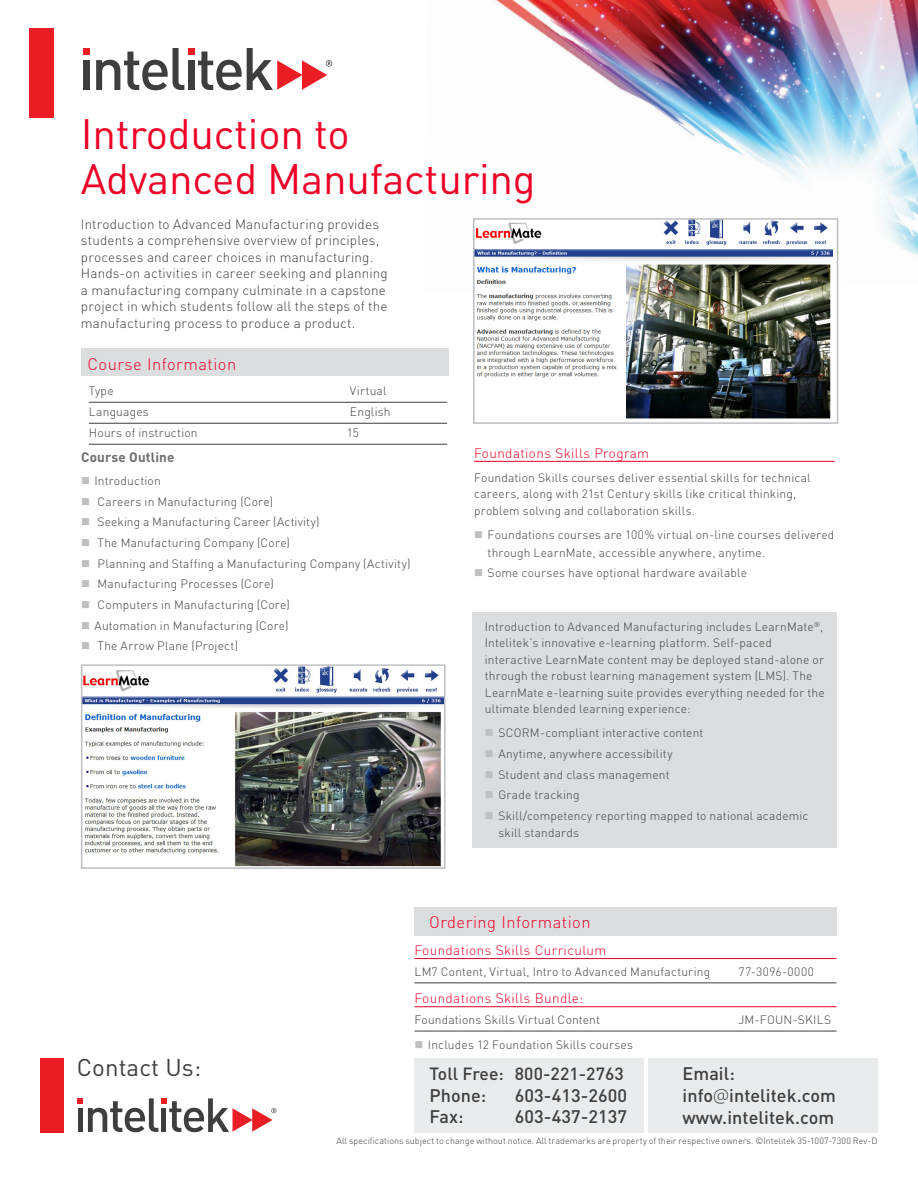
<style>
.page{position:relative;width:918px;height:1188px;background:#fff}
.page>*{position:absolute;margin:0;border:0;box-sizing:border-box;transform-origin:0 0}
._14_DS_header1{font:42px/45px "DINOT";letter-spacing:-.005em;color:#ef0027}
.t1{font:24px "DINOT";letter-spacing:.005em;color:#3e3e3f}
.t2{font:500 18px/21.6px "DINOT";letter-spacing:.005em;color:#3e3e3f}
.t3{font:500 17.4px "DINOT";letter-spacing:.005em;color:#3e3e3f}
._14_DS_Header3{font:300 16.5px "DINOT";letter-spacing:.03em;color:#ef0027}
._14_DS_bodytext{font:300 13.5px/16.5px "DINOT";letter-spacing:.01em;color:#3e3e3f}
._14_DS_Headerr4{font:300 13.5px "DINOT";letter-spacing:.03em;color:#ef0027}
._14_DS_bodytext_bold{font:700 13.5px "DINOT";letter-spacing:.015em;color:#6c6d70}
._14_DS_spec_text{font:300 12px/16.5px "DINOT";letter-spacing:.015em;color:#3e3e3f}
._14_DS_ordering{font:300 12px "DINOT";letter-spacing:.015em;color:#3e3e3f}
._14_DS_ordering-2{font:300 12px "DINOT";letter-spacing:.035em;color:#3e3e3f}
._14_DS_copyright_tex{font:300 9px "DINOT";letter-spacing:.005em;color:#3e3e3f}
.s1{font-family:"Open Sans";font-weight:300}
</style>
<div class="page">
<img style="left:495px;top:0;width:423px;height:289px">
<div style="left:84px;top:60px;width:6px;height:30px;background:#3e3e3f"></div>
<div style="left:83px;top:48px;width:7px;height:6px;background:#ea1d25"></div>
<svg style="left:96px;top:48px;width:236px;height:42px"></svg>
<div style="left:30px;top:28px;width:24px;height:89px;background:#ea1d25"></div>
<div style="left:648px;top:1058px;width:230px;height:74px;background:#eaebec"></div>
<div style="left:414px;top:1058px;width:230px;height:74px;background:#eaebec"></div>
<svg style="left:78px;top:1098px;width:198px;height:34px"></svg>
<div style="left:40px;top:1058px;width:24px;height:74px;background:#ea1d25"></div>
<img style="left:84px;top:667px;width:359px;height:199px">
<div style="left:81px;top:664px;width:365px;height:205px;border:2px solid #bebfc2"></div>
<hr style="left:414px;top:958px;width:422px;height:1px;background:#ef0027">
<hr style="left:414px;top:983px;width:422px;height:1px;background:#3e3e3f">
<hr style="left:414px;top:1006px;width:422px;height:1px;background:#ef0027">
<hr style="left:414px;top:1031px;width:422px;height:1px;background:#3e3e3f">
<img style="left:476px;top:221px;width:357px;height:198px">
<div style="left:473px;top:218px;width:365px;height:206px;border:2px solid #bebfc2"></div>
<hr style="left:474px;top:461px;width:361px;height:1px;background:#ef0027">
<div style="left:472px;top:613px;width:365px;height:235px;background:#dcdddf"></div>
<div style="left:414px;top:908px;width:423px;height:28px;background:#dcdddf"></div>
<hr style="left:89px;top:402px;width:358px;height:1px;background:#3e3e3f">
<hr style="left:89px;top:423px;width:358px;height:1px;background:#3e3e3f">
<hr style="left:89px;top:444px;width:358px;height:1px;background:#3e3e3f">
<div style="left:81px;top:348px;width:367px;height:27px;background:#dcdddf"></div>
<p class="_14_DS_header1" style="left:81px;top:111px;width:456px">Introduction to<br>Advanced Manufacturing</p>
<p class="_14_DS_bodytext" style="left:81px;top:216px;width:308px">Introduction to Advanced Manufacturing provides students a comprehensive overview of principles, processes and career choices in manufacturing.<br>Hands-on activities in career seeking and planning a manufacturing company culminate in a capstone project in which students follow all the steps of the manufacturing process to produce a product.</p>
<p class="_14_DS_Header3" style="left:87px;top:354px;width:150px">Course Information</p>
<p class="_14_DS_ordering" style="left:89px;top:384px;width:26px">Type</p>
<p class="_14_DS_ordering" style="left:350px;top:384px;width:38px">Virtual</p>
<p class="_14_DS_ordering" style="left:89px;top:405px;width:61px">Languages</p>
<p class="_14_DS_ordering" style="left:350px;top:405px;width:42px">English</p>
<p class="_14_DS_ordering" style="left:89px;top:426px;width:110px">Hours of instruction</p>
<p class="_14_DS_ordering" style="left:347px;top:426px;width:14px">15</p>
<p class="_14_DS_bodytext_bold" style="left:81px;top:448px;width:95px">Course Outline</p>
<p class="_14_DS_spec_text" style="left:94px;top:472px;width:68px">Introduction</p>
<p class="_14_DS_spec_text" style="left:98px;top:493px;width:177px">Careers in Manufacturing (Core(</p>
<p class="_14_DS_spec_text" style="left:98px;top:514px;width:223px">Seeking a Manufacturing Career (Activity(</p>
<p class="_14_DS_spec_text" style="left:98px;top:534px;width:194px">The Manufacturing Company (Core(</p>
<p class="_14_DS_spec_text" style="left:98px;top:555px;width:314px">Planning and Staffing a Manufacturing Company (Activity(</p>
<p class="_14_DS_spec_text" style="left:98px;top:576px;width:178px">Manufacturing Processes (Core(</p>
<p class="_14_DS_spec_text" style="left:98px;top:596px;width:194px">Computers in Manufacturing (Core(</p>
<p class="_14_DS_spec_text" style="left:94px;top:617px;width:196px">Automation in Manufacturing (Core(</p>
<p class="_14_DS_spec_text" style="left:98px;top:638px;width:142px">The Arrow Plane (Project(</p>
<p class="_14_DS_Headerr4" style="left:474px;top:445px;width:177px">Foundations Skills Program</p>
<p class="_14_DS_spec_text" style="left:474px;top:469px;width:338px">Foundation Skills courses deliver essential skills for technical careers, along with 21st Century skills like critical thinking, problem solving and collaboration skills.</p>
<p class="_14_DS_spec_text" style="left:488px;top:525px;width:348px;line-height:18px">Foundations courses are 100% virtual on-line courses delivered through LearnMate, accessible anywhere, anytime.</p>
<p class="_14_DS_spec_text" style="left:488px;top:565px;width:261px">Some courses have optional hardware available</p>
<p class="_14_DS_spec_text" style="left:485px;top:618px;width:341px">Introduction to Advanced Manufacturing includes LearnMate ,<sup>R </sup>Intelitek s’ innovative -e learning platform. Self-paced interactive LearnMate content may be deployed stand-alone or through the robust learning management system (LMS .) The LearnMate -e learning suite provides everything needed for the ultimate blended learning experience:</p>
<p class="_14_DS_spec_text" style="left:498px;top:725px;width:206px">SCORM-compliant interactive content</p>
<p class="_14_DS_spec_text" style="left:498px;top:745px;width:176px">Anytime, anywhere accessibility</p>
<p class="_14_DS_spec_text" style="left:498px;top:766px;width:173px">Student and class management</p>
<p class="_14_DS_spec_text" style="left:498px;top:787px;width:83px">Grade tracking</p>
<p class="_14_DS_spec_text" style="left:498px;top:807px;width:312px">Skill/competency reporting mapped to national academic skill standards</p>
<p class="_14_DS_Header3" style="left:429px;top:912px;width:163px">Ordering Information</p>
<h2 class="t1" style="left:77px;top:1053px;width:126px">Contact Us:</h2>
<p class="_14_DS_Headerr4" style="left:414px;top:942px;width:193px">Foundations Skills Curriculum</p>
<p class="_14_DS_ordering" style="left:414px;top:964px;width:297px">LM7 Content, Virtual, Intro to Advanced Manufacturing</p>
<p class="_14_DS_Headerr4" style="left:414px;top:990px;width:170px">Foundations Skills Bundle:</p>
<p class="_14_DS_ordering" style="left:414px;top:1012px;width:187px">Foundations Skills Virtual Content</p>
<p class="_14_DS_spec_text" style="left:428px;top:1036px;width:207px">Includes 12 Foundation Skills courses</p>
<p class="_14_DS_ordering-2" style="left:738px;top:964px;width:77px">77-3096-0000</p>
<p class="_14_DS_ordering" style="left:738px;top:1012px;width:94px">JM-FOUN-SKILS</p>
<h3 class="t3" style="left:429px;top:1063px;width:76px">Toll Free:</h3>
<h3 class="t3" style="left:515px;top:1063px;width:110px">800-221-2763</h3>
<h3 class="t2" style="left:683px;top:1063px;width:54px">Email:</h3>
<h3 class="t2" style="left:429px;top:1084px;width:59px">Phone:</h3>
<h3 class="t2" style="left:429px;top:1106px;width:36px">Fax:</h3>
<h3 class="t2" style="left:515px;top:1084px;width:114px">603-413-2600</h3>
<h3 class="t2" style="left:515px;top:1106px;width:114px">603-437-2137</h3>
<h3 class="t2" style="left:683px;top:1084px;width:155px">info<span class="s1">@</span>intelitek.com www.intelitek.com</h3>
<p class="_14_DS_copyright_tex" style="left:336px;top:1135px;width:543px">All specifications subject to change without notice. All trademarks are property of their respective owners ©. Intelitek 35-1007-7300 Rev D-</p>
</div>
